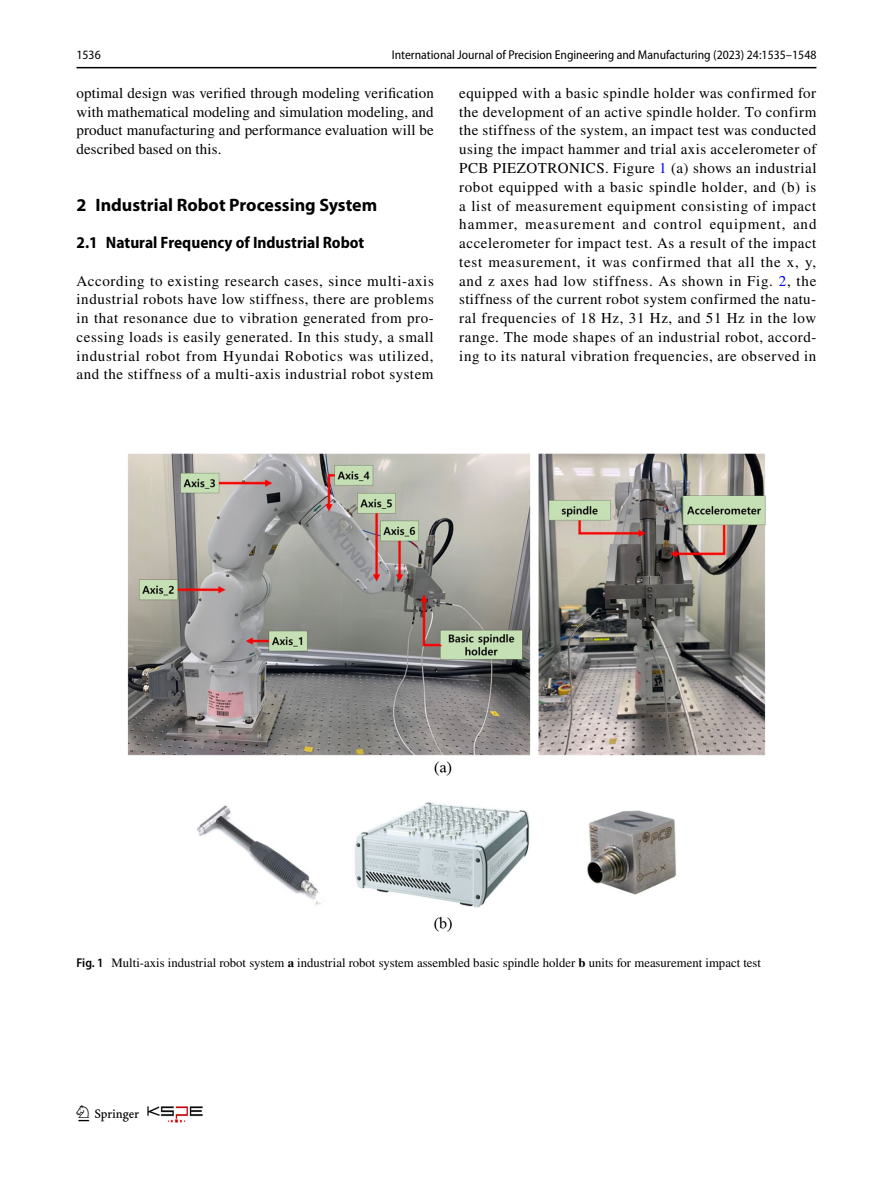
<style>
.page{position:relative;width:893px;height:1187px;background:#fff}
.page>*{position:absolute;margin:0;border:0;box-sizing:border-box;transform-origin:0 0}
.t1{font:22.5px "Springnew Regular 2";color:#000}
.t2{font:700 18px "Myriad Pro";color:#000}
.t3{font:700 semi-condensed 16.5px "Myriad Pro";color:#000}
.t4{font:15px/18.8px "STIX";letter-spacing:.035em;color:#000;text-align:justify}
.t5{font:12.75px "STIX";color:#000}
.t6{font:semi-condensed 12.75px "Myriad Pro";color:#000}
.s1{color:#00f}
.s2{font-family:"Myriad Pro";font-weight:600;font-stretch:semi-condensed}
.s3{font-weight:700}
</style>
<div class="page">
<hr style="left:77px;top:67px;width:739px;height:1px;background:#000">
<img style="left:148px;top:1106px;width:54px;height:16px">
<img style="left:128px;top:453px;width:637px;height:478px">
<p class="t6" style="left:77px;top:48px;width:26px">1536</p>
<p class="t6" style="left:392px;top:48px;width:426px">International Journal of Precision Engineering and Manufacturing (2023) 24:1535–1548</p>
<p class="t4" style="left:77px;top:84px;width:359px">optimal design was verified through modeling verification with mathematical modeling and simulation modeling, and product manufacturing and performance evaluation will be described based on this.</p>
<p class="t2" style="left:77px;top:193px;width:302px">2 Industrial Robot Processing System</p>
<p class="t3" style="left:77px;top:233px;width:289px">2.1 Natural Frequency of Industrial Robot</p>
<p class="t4" style="left:77px;top:272px;width:359px">According to existing research cases, since multi-axis industrial robots have low stiffness, there are problems in that resonance due to vibration generated from pro&shy;cessing loads is easily generated. In this study, a small industrial robot from Hyundai Robotics was utilized, and the stiffness of a multi-axis industrial robot system</p>
<p class="t4" style="left:459px;top:84px;width:359px">equipped with a basic spindle holder was confirmed for the development of an active spindle holder. To confirm the stiffness of the system, an impact test was conducted using the impact hammer and trial axis accelerometer of PCB PIEZOTRONICS. Figure <span class="s1">1</span> (a) shows an industrial robot equipped with a basic spindle holder, and (b) is a list of measurement equipment consisting of impact hammer, measurement and control equipment, and accelerometer for impact test. As a result of the impact test measurement, it was confirmed that all the x, y, and z axes had low stiffness. As shown in Fig. <span class="s1">2</span>, the stiffness of the current robot system confirmed the natu&shy;ral frequencies of 18 Hz, 31 Hz, and 51 Hz in the low range. The mode shapes of an industrial robot, accord&shy;ing to its natural vibration frequencies, are observed in</p>
<p class="t5" style="left:77px;top:953px;width:686px"><span class="s2">Fig. 1</span> Multi-axis industrial robot system <span class="s3">a</span> industrial robot system assembled basic spindle holder <span class="s3">b</span> units for measurement impact test</p>
<h1 class="t1" style="left:79px;top:1096px;width:62px">1 3</h1>
</div>
